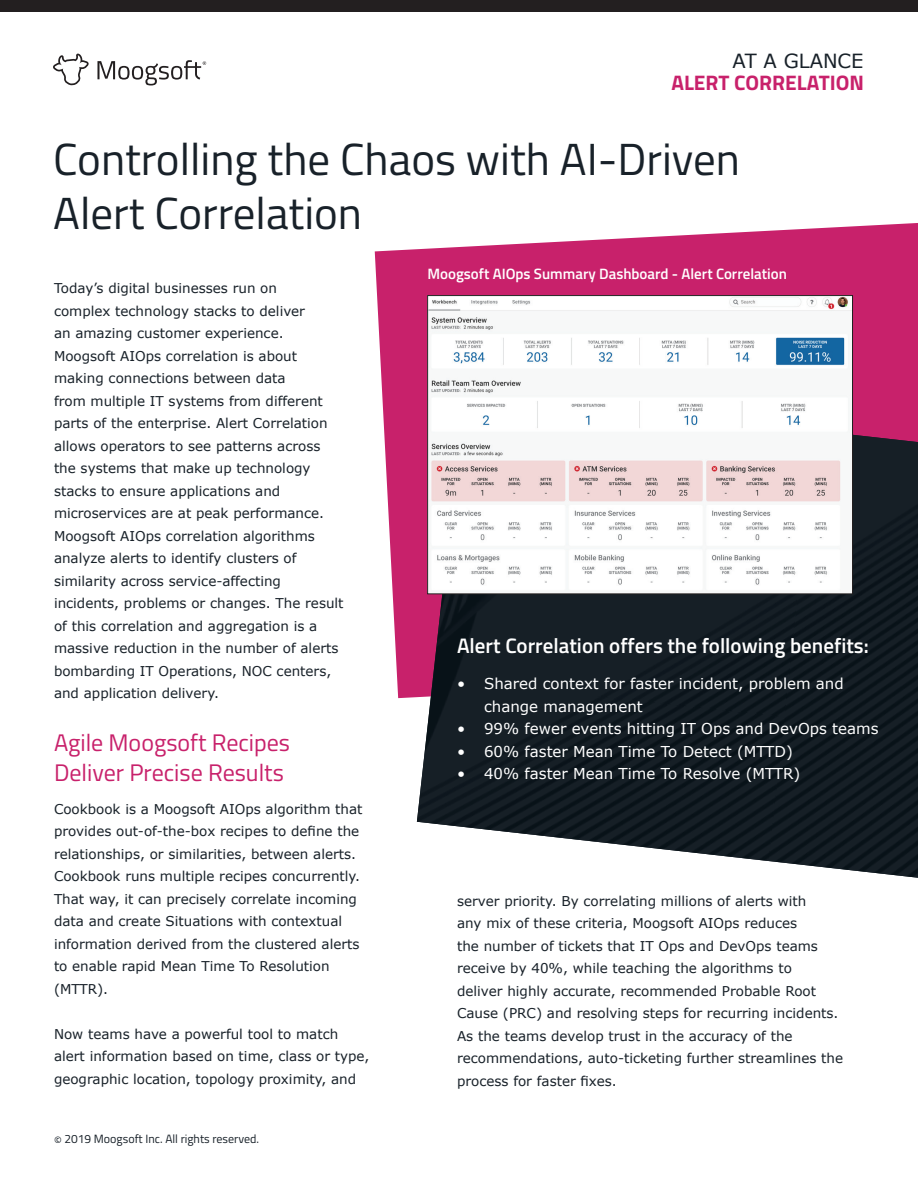
<style>
.page{position:relative;width:918px;height:1188px;background:#fff}
.page>*{position:absolute;margin:0;border:0;box-sizing:border-box;transform-origin:0 0}
.t1{font:45px/54px "Titillium";color:#182129}
.t2{font:24px/30px "Titillium";color:#c8216b}
.t3{font:600 21px "Titillium";color:#fff}
.t4{font:700 21px "Titillium";color:#c8216b}
.t5{font:19.5px "Verdana";color:#182129}
.t6{font:15px/22.5px "Verdana";color:#fff}
.t7{font:600 15px "Titillium";color:#fff}
.t8{font:13.5px/22.5px "Verdana";color:#182129}
.t9{font:12px "Titillium";color:#182129}
</style>
<div class="page">
<div style="left:0;top:0;width:918px;height:11px;background:#231f20"></div>
<svg style="left:53px;top:54px;width:36px;height:31px"></svg>
<svg style="left:97px;top:60px;width:109px;height:25px"></svg>
<svg style="left:375px;top:223px;width:543px;height:475px;fill:#c8216b"></svg>
<div style="left:417px;top:391px;width:501px;height:287px;background:#c8216b"></div>
<img style="left:433px;top:594px;width:335px;height:84px">
<img style="left:768px;top:431px;width:150px;height:447px">
<img style="left:417px;top:678px;width:367px;height:183px">
<img style="left:429px;top:297px;width:422px;height:295px">
<div style="left:427px;top:295px;width:426px;height:299px;border:1px solid #231f20"></div>
<h3 class="t5" style="left:732px;top:48px;width:133px">AT A GLANCE</h3>
<h3 class="t4" style="left:671px;top:67px;width:194px">ALERT CORRELATION</h3>
<h1 class="t1" style="left:53px;top:130px;width:688px">Controlling the Chaos with AI-Driven<br>Alert Correlation</h1>
<p class="t8" style="left:54px;top:277px;width:291px">Today’s digital businesses run on<br>complex technology stacks to deliver<br>an amazing customer experience.<br>Moogsoft AIOps correlation is about making connections between data<br>from multiple IT systems from different parts of the enterprise. Alert Correlation allows operators to see patterns across the systems that make up technology stacks to ensure applications and microservices are at peak performance.<br>Moogsoft AIOps correlation algorithms analyze alerts to identify clusters of similarity across service-affecting incidents, problems or changes. The result of this correlation and aggregation is a massive reduction in the number of alerts bombarding IT Operations, NOC centers, and application delivery.</p>
<h2 class="t2" style="left:54px;top:726px;width:238px">Agile Moogsoft Recipes<br>Deliver Precise Results</h2>
<p class="t8" style="left:54px;top:798px;width:310px">Cookbook is a Moogsoft AIOps algorithm that provides out-of-the-box recipes to define the relationships, or similarities, between alerts.<br>Cookbook runs multiple recipes concurrently.<br>That way, it can precisely correlate incoming data and create Situations with contextual information derived from the clustered alerts to enable rapid Mean Time To Resolution (MTTR).</p>
<p class="t8" style="left:54px;top:1023px;width:317px">Now teams have a powerful tool to match alert information based on time, class or type, geographic location, topology proximity, and</p>
<p class="t9" style="left:54px;top:1130px;width:207px">© 2019 Moogsoft Inc. All rights reserved.</p>
<p class="t7" style="left:427px;top:262px;width:361px">Moogsoft AIOps Summary Dashboard - Alert Correlation</p>
<h3 class="t3" style="left:457px;top:630px;width:413px">Alert Correlation offers the following benefits:</h3>
<p class="t6" style="left:484px;top:673px;width:361px;text-indent:-27px">• Shared context for faster incident, problem and change management</p>
<p class="t6" style="left:457px;top:718px;width:423px">• 99% fewer events hitting IT Ops and DevOps teams</p>
<p class="t6" style="left:457px;top:740px;width:337px">• 60% faster Mean Time To Detect (MTTD)</p>
<p class="t6" style="left:457px;top:763px;width:345px">• 40% faster Mean Time To Resolve (MTTR)</p>
<p class="t8" style="left:457px;top:890px;width:388px">server priority. By correlating millions of alerts with<br>any mix of these criteria, Moogsoft AIOps reduces<br>the number of tickets that IT Ops and DevOps teams receive by 40%, while teaching the algorithms to<br>deliver highly accurate, recommended Probable Root Cause (PRC) and resolving steps for recurring incidents.<br>As the teams develop trust in the accuracy of the recommendations, auto-ticketing further streamlines the process for faster fixes.</p>
</div>
